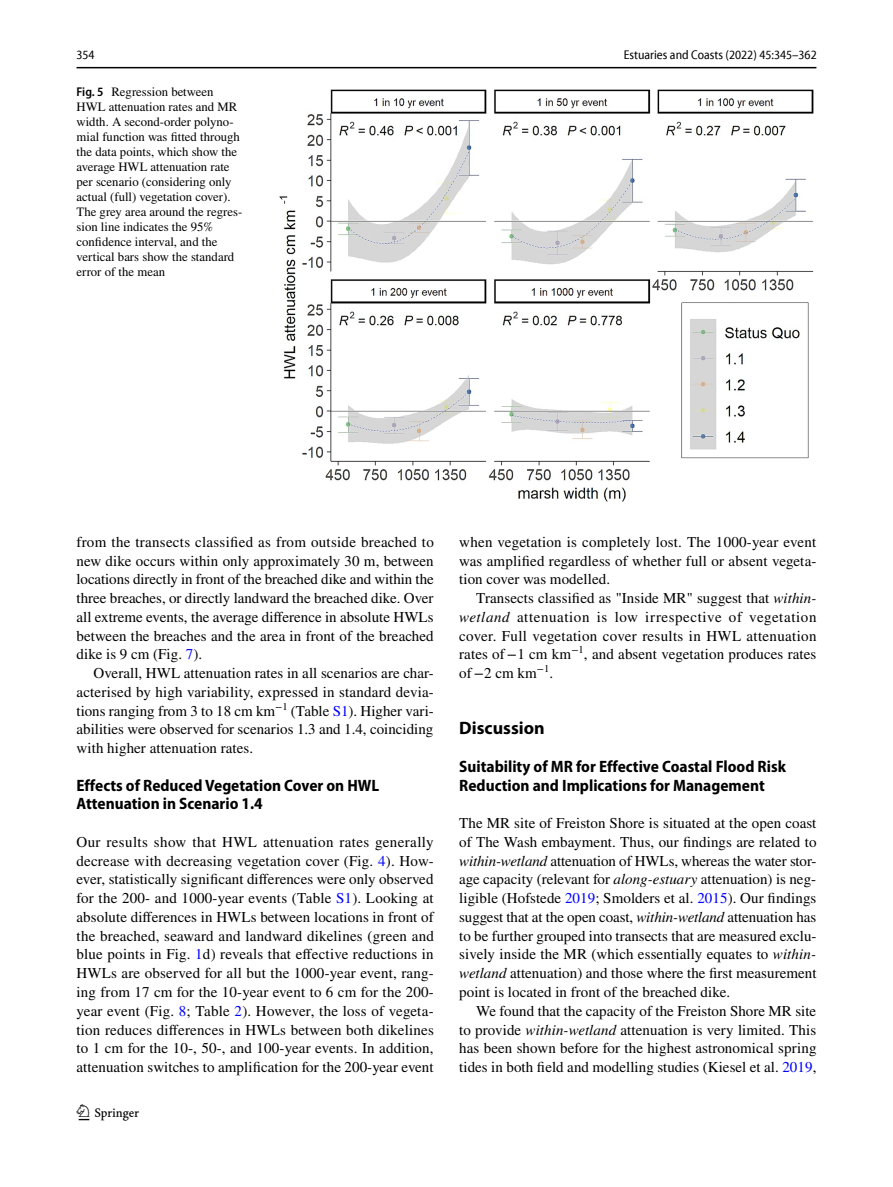
<style>
.page{position:relative;width:893px;height:1187px;background:#fff}
.page>*{position:absolute;margin:0;border:0;box-sizing:border-box;transform-origin:0 0}
.t1{font:22.5px "Springnew Regular 2";color:#000}
.t2{font:700 18px "Myriad Pro";color:#000}
.t3{font:700 semi-condensed 16.5px/18.8px "Myriad Pro";color:#000}
.t4{font:15px/18.8px "STIX";letter-spacing:.005em;color:#000;text-align:justify}
.t5{font:12.75px/15px "STIX";color:#000}
.t6{font:semi-condensed 12.75px "Myriad Pro Unic";color:#000}
.s1{font-family:"Myriad Pro";font-weight:600;font-stretch:semi-condensed}
.s2{color:#00f}
.s3{font-style:italic}
</style>
<div class="page">
<hr style="left:77px;top:67px;width:739px;height:1px;background:#000">
<img style="left:279px;top:89px;width:535px;height:413px">
<p class="t6" style="left:77px;top:50px;width:20px">354</p>
<p class="t6" style="left:624px;top:50px;width:194px">Estuaries and Coasts (2022) 45:345–362</p>
<p class="t5" style="left:77px;top:85px;width:167px"><span class="s1">Fig. 5</span> Regression between<br>HWL attenuation rates and MR width. A second-order polyno&shy;mial function was fitted through the data points, which show the average HWL attenuation rate per scenario (considering only actual (full) vegetation cover).<br>The grey area around the regres&shy;sion line indicates the 95% confidence interval, and the vertical bars show the standard error of the mean</p>
<p class="t4" style="left:77px;top:533px;width:359px">from the transects classified as from outside breached to new dike occurs within only approximately 30 m, between locations directly in front of the breached dike and within the three breaches, or directly landward the breached dike. Over all extreme events, the average difference in absolute HWLs between the breaches and the area in front of the breached dike is 9 cm (Fig. <span class="s2">7</span>).</p>
<p class="t4" style="left:77px;top:664px;width:359px;text-indent:17px">Overall, HWL attenuation rates in all scenarios are char&shy;acterised by high variability, expressed in standard devia&shy;tions ranging from 3 to 18 cm km<sup>−1</sup> (Table <span class="s2">S1</span>). Higher vari&shy;abilities were observed for scenarios 1.3 and 1.4, coinciding with higher attenuation rates.</p>
<p class="t3" style="left:77px;top:775px;width:304px">Effects of Reduced Vegetation Cover on HWL<br>Attenuation in Scenario 1.4</p>
<p class="t4" style="left:77px;top:833px;width:359px">Our results show that HWL attenuation rates generally decrease with decreasing vegetation cover (Fig. <span class="s2">4</span>). How&shy;ever, statistically significant differences were only observed for the 200- and 1000-year events (Table <span class="s2">S1</span>). Looking at absolute differences in HWLs between locations in front of the breached, seaward and landward dikelines (green and blue points in Fig. <span class="s2">1</span>d) reveals that effective reductions in HWLs are observed for all but the 1000-year event, rang&shy;ing from 17 cm for the 10-year event to 6 cm for the 200- year event (Fig. <span class="s2">8</span>; Table <span class="s2">2</span>). However, the loss of vegeta&shy;tion reduces differences in HWLs between both dikelines to 1 cm for the 10-, 50-, and 100-year events. In addition, attenuation switches to amplification for the 200-year event</p>
<h1 class="t1" style="left:79px;top:1104px;width:62px">1 3</h1>
<p class="t4" style="left:459px;top:533px;width:359px">when vegetation is completely lost. The 1000-year event was amplified regardless of whether full or absent vegeta&shy;tion cover was modelled.</p>
<p class="t4" style="left:459px;top:589px;width:359px;text-indent:17px">Transects classified as "Inside MR" suggest that <span class="s3">within&shy;wetland</span> attenuation is low irrespective of vegetation cover. Full vegetation cover results in HWL attenuation rates of−1 cm km<sup>−1</sup>, and absent vegetation produces rates of−2 cm km<sup>−1</sup>.</p>
<p class="t2" style="left:459px;top:716px;width:87px">Discussion</p>
<p class="t3" style="left:459px;top:757px;width:328px">Suitability of MR for Effective Coastal Flood Risk<br>Reduction and Implications for Management</p>
<p class="t4" style="left:459px;top:814px;width:359px">The MR site of Freiston Shore is situated at the open coast of The Wash embayment. Thus, our findings are related to <span class="s3">within-wetland</span> attenuation of HWLs, whereas the water stor&shy;age capacity (relevant for <span class="s3">along-estuary</span> attenuation) is neg&shy;ligible (Hofstede <span class="s2">2019</span>; Smolders et al. <span class="s2">2015</span>). Our findings suggest that at the open coast, <span class="s3">within-wetland</span> attenuation has to be further grouped into transects that are measured exclu&shy;sively inside the MR (which essentially equates to <span class="s3">within&shy;wetland</span> attenuation) and those where the first measurement point is located in front of the breached dike.</p>
<p class="t4" style="left:459px;top:1002px;width:359px;text-indent:17px">We found that the capacity of the Freiston Shore MR site to provide <span class="s3">within-wetland</span> attenuation is very limited. This has been shown before for the highest astronomical spring tides in both field and modelling studies (Kiesel et al. <span class="s2">2019</span>,</p>
</div>
